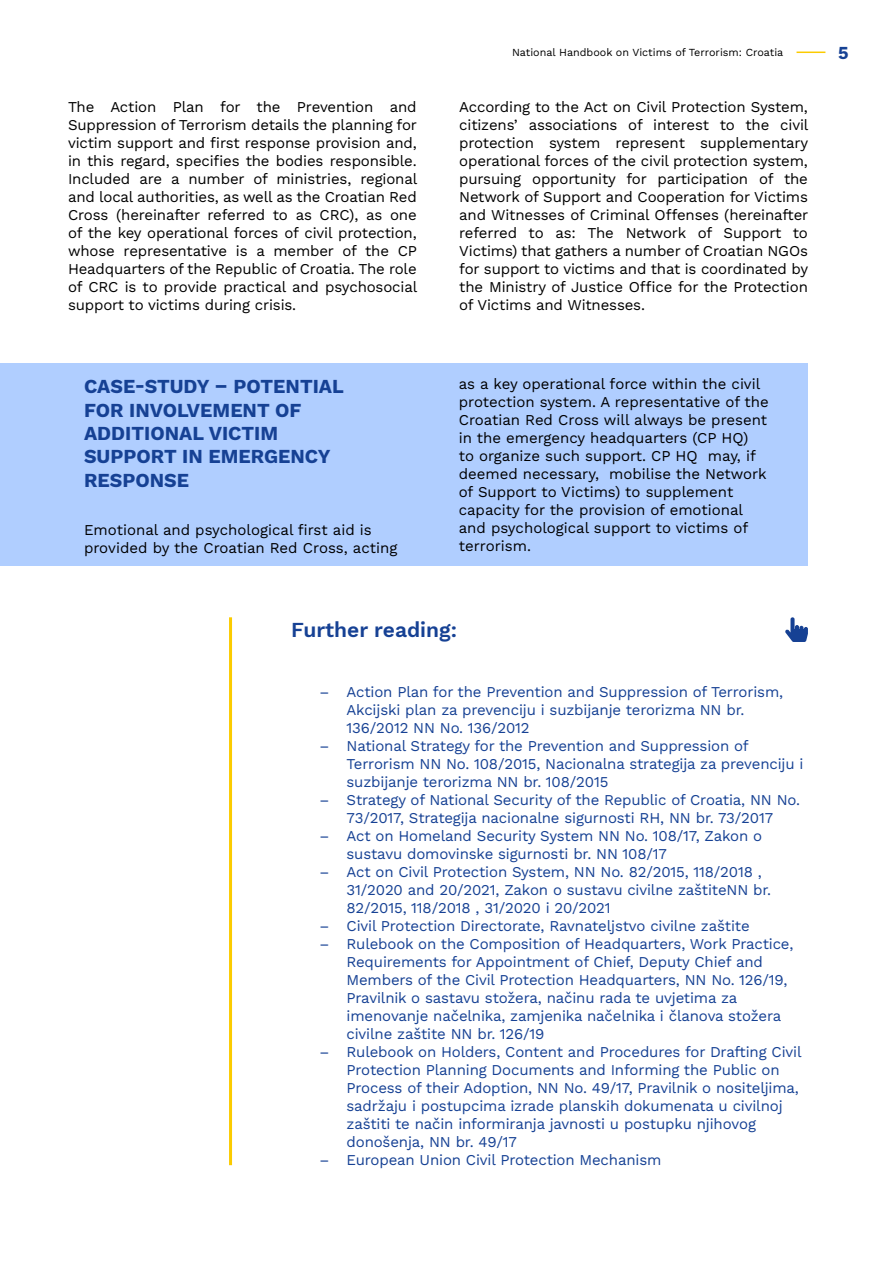
<style>
.page{position:relative;width:893px;height:1263px;background:#fff}
.page>*{position:absolute;margin:0;border:0;box-sizing:border-box;transform-origin:0 0}
.t1{font:600 21px "Work Sans";color:#164194}
.t2{font:700 19.5px/23.4px "Work Sans";color:#164194}
.t3{font:700 18px "Work Sans";color:#164194}
.t4{font:15px/18px "Work Sans";color:#000;text-align:justify}
.t5{font:15px/18px "Work Sans";letter-spacing:-.01em;color:#164194}
.t6{font:10.8px "Work Sans";color:#000}
</style>
<div class="page">
<svg style="left:796px;top:52px;width:29px;height:1px"></svg>
<div style="left:0;top:363px;width:808px;height:202px;background:#b0ceff"></div>
<hr style="left:229px;top:617px;width:3px;height:548px;background:#fbcb00">
<svg style="left:785px;top:617px;width:23px;height:25px"></svg>
<p class="t6" style="left:512px;top:44px;width:273px">National Handbook on Victims of Terrorism: Croatia</p>
<p class="t3" style="left:838px;top:39px;width:12px">5</p>
<p class="t4" style="left:68px;top:97px;width:351px">The Action Plan for the Prevention and Suppression of Terrorism details the planning for victim support and first response provision and, in this regard, specifies the bodies responsible.<br>Included are a number of ministries, regional and local authorities, as well as the Croatian Red Cross (hereinafter referred to as CRC), as one of the key operational forces of civil protection, whose representative is a member of the CP Headquarters of the Republic of Croatia. The role of CRC is to provide practical and psychosocial support to victims during crisis.</p>
<p class="t4" style="left:459px;top:97px;width:351px">According to the Act on Civil Protection System, citizens’ associations of interest to the civil protection system represent supplementary operational forces of the civil protection system, pursuing opportunity for participation of the Network of Support and Cooperation for Victims and Witnesses of Criminal Offenses (hereinafter referred to as: The Network of Support to Victims) that gathers a number of Croatian NGOs for support to victims and that is coordinated by the Ministry of Justice Office for the Protection of Victims and Witnesses.</p>
<h2 class="t2" style="left:84px;top:374px;width:261px">CASE-STUDY – POTENTIAL<br>FOR INVOLVEMENT OF<br>ADDITIONAL VICTIM<br>SUPPORT IN EMERGENCY<br>RESPONSE</h2>
<p class="t4" style="left:84px;top:520px;width:315px">Emotional and psychological first aid is provided by the Croatian Red Cross, acting</p>
<p class="t4" style="left:459px;top:374px;width:311px;text-align:left">as a key operational force within the civil protection system. A representative of the Croatian Red Cross will always be present in the emergency headquarters (CP HQ)<br>to organize such support. CP HQ may, if deemed necessary, mobilise the Network of Support to Victims) to supplement capacity for the provision of emotional and psychological support to victims of terrorism.</p>
<h1 class="t1" style="left:291px;top:614px;width:167px">Further reading:</h1>
<p class="t5" style="left:347px;top:682px;width:438px;text-indent:-27px">– Action Plan for the Prevention and Suppression of Terrorism,<br>Akcijski plan za prevenciju i suzbijanje terorizma NN br.<br>136/2012 NN No. 136/2012</p>
<p class="t5" style="left:347px;top:736px;width:458px;text-indent:-27px">– National Strategy for the Prevention and Suppression of<br>Terrorism NN No. 108/2015, Nacionalna strategija za prevenciju i suzbijanje terorizma NN br. 108/2015</p>
<p class="t5" style="left:320px;top:790px;width:482px;text-align:center">– Strategy of National Security of the Republic of Croatia, NN No.<br>73/2017, Strategija nacionalne sigurnosti RH, NN br. 73/2017</p>
<p class="t5" style="left:347px;top:826px;width:417px;text-indent:-27px">– Act on Homeland Security System NN No. 108/17, Zakon o sustavu domovinske sigurnosti br. NN 108/17</p>
<p class="t5" style="left:347px;top:862px;width:426px;text-indent:-27px">– Act on Civil Protection System, NN No. 82/2015, 118/2018 ,<br>31/2020 and 20/2021, Zakon o sustavu civilne zaštiteNN br.<br>82/2015, 118/2018 , 31/2020 i 20/2021</p>
<p class="t5" style="left:320px;top:916px;width:432px">– Civil Protection Directorate, Ravnateljstvo civilne zaštite</p>
<p class="t5" style="left:347px;top:934px;width:448px;text-indent:-27px">– Rulebook on the Composition of Headquarters, Work Practice, Requirements for Appointment of Chief, Deputy Chief and Members of the Civil Protection Headquarters, NN No. 126/19, Pravilnik o sastavu stožera, načinu rada te uvjetima za imenovanje načelnika, zamjenika načelnika i članova stožera civilne zaštite NN br. 126/19</p>
<p class="t5" style="left:347px;top:1042px;width:457px;text-indent:-27px">– Rulebook on Holders, Content and Procedures for Drafting Civil Protection Planning Documents and Informing the Public on Process of their Adoption, NN No. 49/17, Pravilnik o nositeljima, sadržaju i postupcima izrade planskih dokumenata u civilnoj zaštiti te način informiranja javnosti u postupku njihovog donošenja, NN br. 49/17</p>
<p class="t5" style="left:320px;top:1150px;width:343px">– European Union Civil Protection Mechanism</p>
</div>
